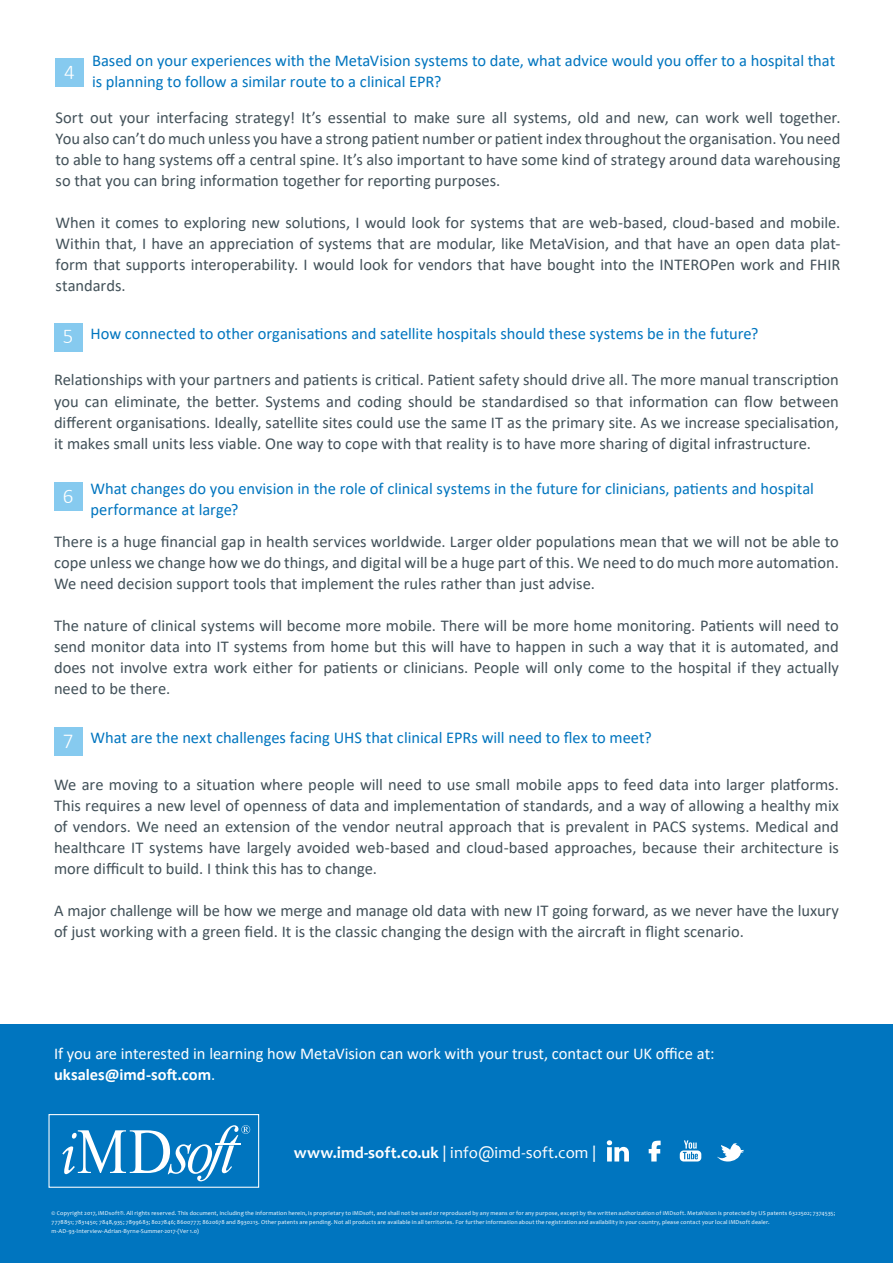
<style>
.page{position:relative;width:893px;height:1263px;background:#fff}
.page>*{position:absolute;margin:0;border:0;box-sizing:border-box;transform-origin:0 0}
.t1{font:300 21px "Calibri";color:#fff}
.t2{font:16.5px/21px "Calibri";letter-spacing:-.005em;color:#425159;text-align:justify}
.t3{font:16.5px/21px "Calibri";color:#0075bf}
.t4{font:16.5px/21px "Calibri";color:#fff}
.t5{font:16.5px "Candara";letter-spacing:.005em;color:#fff}
.t6{font:6px/9px "Candara";letter-spacing:.025em;color:#fff}
.s1{font-weight:700}
</style>
<div class="page">
<div style="left:0;top:1024px;width:893px;height:239px;background:#0075bf"></div>
<div style="left:48px;top:1114px;width:211px;height:74px;background:#0075bf;border:1px solid #fff"></div>
<svg style="left:62px;top:1125px;width:188px;height:56px"></svg>
<svg style="left:607px;top:1140px;width:22px;height:21px"></svg>
<svg style="left:649px;top:1140px;width:12px;height:21px"></svg>
<svg style="left:717px;top:1143px;width:27px;height:18px"></svg>
<svg style="left:680px;top:1140px;width:21px;height:21px"></svg>
<div style="left:56px;top:58px;width:27px;height:28px;background:#86caef"></div>
<div style="left:54px;top:323px;width:28px;height:28px;background:#86caef"></div>
<div style="left:54px;top:483px;width:28px;height:28px;background:#86caef"></div>
<div style="left:54px;top:728px;width:28px;height:28px;background:#86caef"></div>
<p class="t1" style="left:64px;top:59px;width:12px">4</p>
<p class="t3" style="left:92px;top:50px;width:745px">Based on your experiences with the MetaVision systems to date, what advice would you offer to a hospital that is planning to follow a similar route to a clinical EPR?</p>
<p class="t2" style="left:56px;top:106px;width:786px">Sort out your interfacing strategy! It’s essential to make sure all systems, old and new, can work well together.<br>You also can’t do much unless you have a strong patient number or patient index throughout the organisation. You need to able to hang systems off a central spine. It’s also important to have some kind of strategy around data warehousing so that you can bring information together for reporting purposes.</p>
<p class="t2" style="left:56px;top:211px;width:786px">When it comes to exploring new solutions, I would look for systems that are web-based, cloud-based and mobile.<br>Within that, I have an appreciation of systems that are modular, like MetaVision, and that have an open data plat&shy;form that supports interoperability. I would look for vendors that have bought into the INTEROPen work and FHIR standards.</p>
<p class="t1" style="left:63px;top:323px;width:12px">5</p>
<p class="t3" style="left:90px;top:322px;width:669px">How connected to other organisations and satellite hospitals should these systems be in the future?</p>
<p class="t2" style="left:54px;top:369px;width:786px">Relationships with your partners and patients is critical. Patient safety should drive all. The more manual transcription you can eliminate, the better. Systems and coding should be standardised so that information can flow between different organisations. Ideally, satellite sites could use the same IT as the primary site. As we increase specialisation, it makes small units less viable. One way to cope with that reality is to have more sharing of digital infrastructure.</p>
<p class="t1" style="left:63px;top:483px;width:12px">6</p>
<p class="t3" style="left:90px;top:477px;width:725px">What changes do you envision in the role of clinical systems in the future for clinicians, patients and hospital performance at large?</p>
<p class="t2" style="left:54px;top:530px;width:786px">There is a huge financial gap in health services worldwide. Larger older populations mean that we will not be able to cope unless we change how we do things, and digital will be a huge part of this. We need to do much more automation.<br>We need decision support tools that implement the rules rather than just advise.</p>
<p class="t2" style="left:54px;top:614px;width:786px">The nature of clinical systems will become more mobile. There will be more home monitoring. Patients will need to send monitor data into IT systems from home but this will have to happen in such a way that it is automated, and does not involve extra work either for patients or clinicians. People will only come to the hospital if they actually need to be there.</p>
<p class="t1" style="left:63px;top:728px;width:12px">7</p>
<p class="t3" style="left:90px;top:727px;width:563px">What are the next challenges facing UHS that clinical EPRs will need to flex to meet?</p>
<p class="t2" style="left:54px;top:774px;width:786px">We are moving to a situation where people will need to use small mobile apps to feed data into larger platforms.<br>This requires a new level of openness of data and implementation of standards, and a way of allowing a healthy mix of vendors. We need an extension of the vendor neutral approach that is prevalent in PACS systems. Medical and healthcare IT systems have largely avoided web-based and cloud-based approaches, because their architecture is more difficult to build. I think this has to change.</p>
<p class="t2" style="left:54px;top:900px;width:786px">A major challenge will be how we merge and manage old data with new IT going forward, as we never have the luxury of just working with a green field. It is the classic changing the design with the aircraft in flight scenario.</p>
<p class="t4" style="left:54px;top:1042px;width:662px">If you are interested in learning how MetaVision can work with your trust, contact our UK office at: <span class="s1">uksales@imd-soft.com</span>.</p>
<p class="t5" style="left:294px;top:1142px;width:304px"><span class="s1">www.imd-soft.co.uk</span> | info@imd-soft.com |</p>
<p class="t6" style="left:52px;top:1209px;width:785px">© Copyright 2017, iMDsoft®. All rights reserved. This document, including the information herein, is proprietary to iMDsoft, and shall not be used or reproduced by any means or for any purpose, except by the written authorization of iMDsoft. MetaVision is protected by US patents 6322502; 7374535;<br>7778851; 7831450; 7848,935; 7899683; 8027846; 8600777; 8620678 and 8930213. Other patents are pending. Not all products are available in all territories. For further information about the registration and availability in your country, please contact your local iMDsoft dealer. m-AD-93-Interview-Adrian-Byrne-Summer-2017-(Ver 1.0)</p>
</div>
